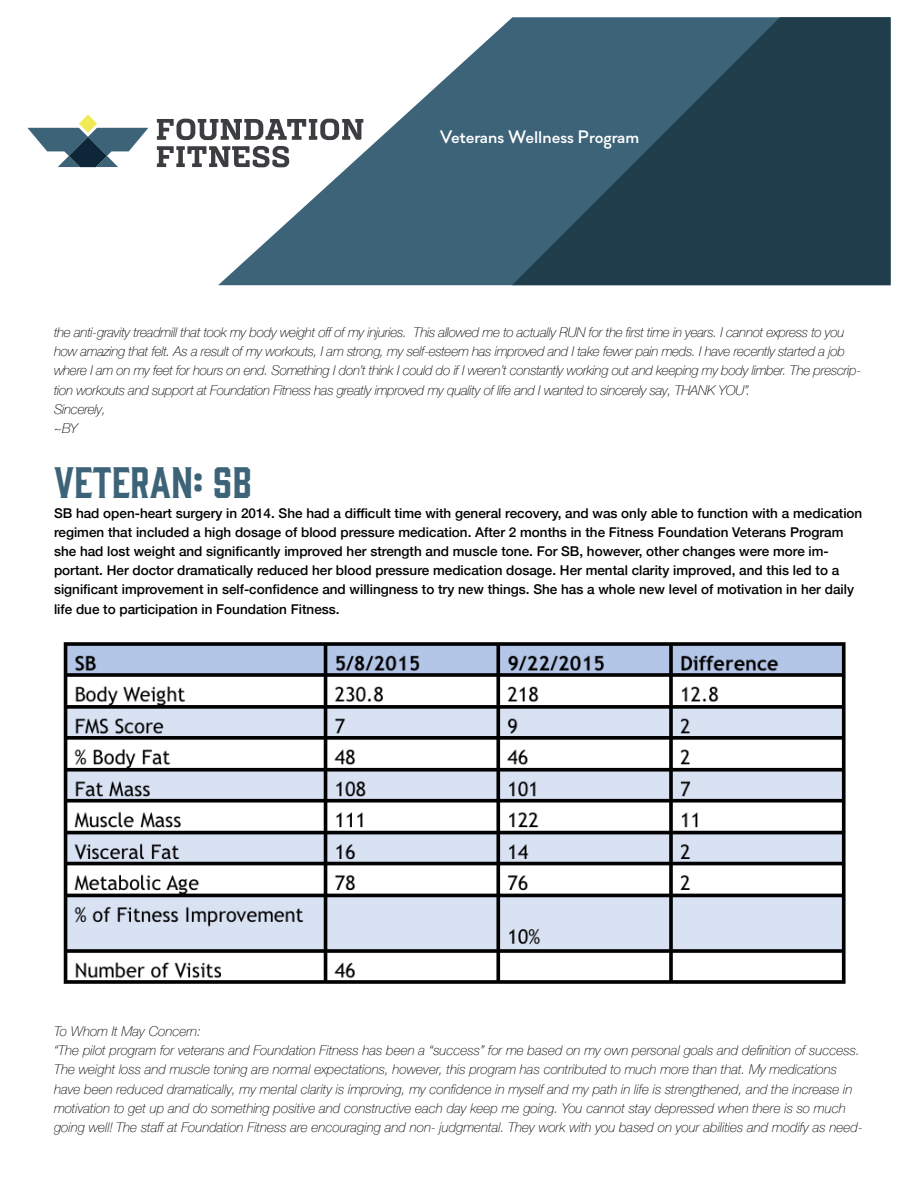
<style>
.page{position:relative;width:918px;height:1188px;background:#fff}
.page>*{position:absolute;margin:0;border:0;box-sizing:border-box;transform-origin:0 0}
.t1{font:40.5px "Gin";color:#3d6378}
.t2{font:500 18px "Soin Sans Pro";color:#fff}
.t3{font:italic 100 13.5px/19.2px "Helvetica Neue";color:#000}
.t4{font:500 13.5px/19.2px "Helvetica Neue";color:#000}
.t5{font:italic 100 13.5px/19.2px "Helvetica Neue";letter-spacing:-.02em;color:#000}
</style>
<div class="page">
<svg style="left:157px;top:119px;width:61px;height:21px"></svg>
<svg style="left:157px;top:146px;width:61px;height:21px"></svg>
<svg style="left:27px;top:114px;width:121px;height:53px"></svg>
<svg style="left:218px;top:18px;width:294px;height:267px;fill:#3d6378"></svg>
<svg style="left:512px;top:17px;width:379px;height:268px;background:#2a4a5b"></svg>
<img style="left:63px;top:642px;width:783px;height:342px">
<h2 class="t2" style="left:440px;top:126px;width:201px">Veterans Wellness Program</h2>
<p class="t5" style="left:54px;top:322px;width:809px">the anti-gravity treadmill that took my body weight off of my injuries. This allowed me to actually RUN for the first time in years. I cannot express to you how amazing that felt. As a result of my workouts, I am strong, my self-esteem has improved and I take fewer pain meds. I have recently started a job where I am on my feet for hours on end. Something I don’t think I could do if I weren’t constantly working out and keeping my body limber. The prescrip&shy;tion workouts and support at Foundation Fitness has greatly improved my quality of life and I wanted to sincerely say, THANK YOU”.<br>Sincerely,<br>~BY</p>
<h1 class="t1" style="left:54px;top:455px;width:200px">VETERAN: SB</h1>
<p class="t4" style="left:54px;top:502px;width:810px">SB had open-heart surgery in 2014. She had a difficult time with general recovery, and was only able to function with a medication regimen that included a high dosage of blood pressure medication. After 2 months in the Fitness Foundation Veterans Program she had lost weight and significantly improved her strength and muscle tone. For SB, however, other changes were more im&shy;portant. Her doctor dramatically reduced her blood pressure medication dosage. Her mental clarity improved, and this led to a significant improvement in self-confidence and willingness to try new things. She has a whole new level of motivation in her daily life due to participation in Foundation Fitness.</p>
<p class="t3" style="left:54px;top:1021px;width:810px">To Whom It May Concern:<br>“The pilot program for veterans and Foundation Fitness has been a “success” for me based on my own personal goals and definition of success.<br>The weight loss and muscle toning are normal expectations, however, this program has contributed to much more than that. My medications have been reduced dramatically, my mental clarity is improving, my confidence in myself and my path in life is strengthened, and the increase in motivation to get up and do something positive and constructive each day keep me going. You cannot stay depressed when there is so much going well! The staff at Foundation Fitness are encouraging and non- judgmental. They work with you based on your abilities and modify as need-</p>
</div>
